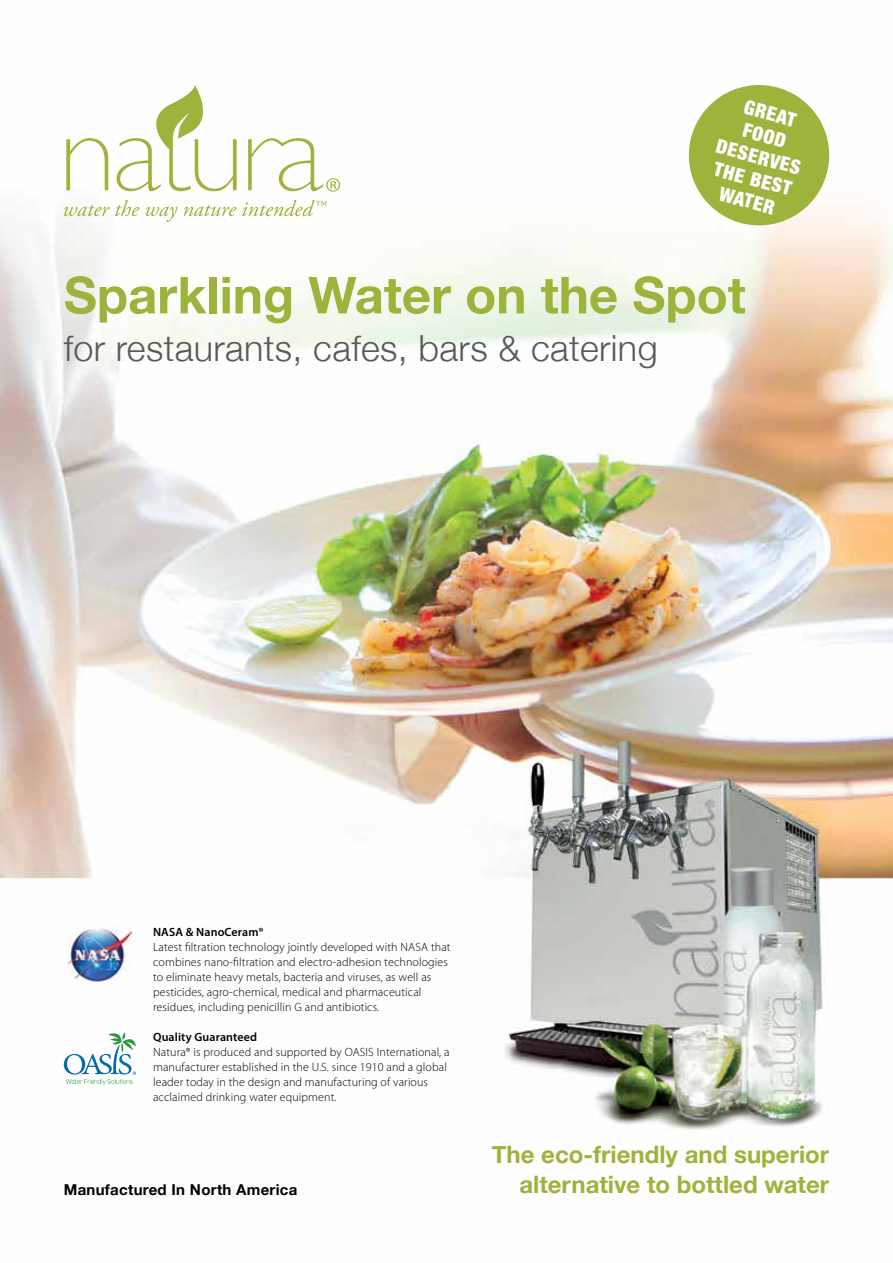
<style>
.page{position:relative;width:893px;height:1263px;background:#fff}
.page>*{position:absolute;margin:0;border:0;box-sizing:border-box;transform-origin:0 0}
.t1{font:700 51px "Helvetica Neue";color:#9cb33c}
.t2{font:300 36px "Helvetica Neue";letter-spacing:.01em;color:#58595b}
.t3{font:700 24px "Helvetica Neue";color:#9cb33c}
.t4{font:900 condensed 19.5px/22.5px "Helvetica Neue";color:#fff;text-align:center}
.t5{font:700 15px "Helvetica Neue";letter-spacing:.02em;color:#000}
.t6{font:300 12px/15px "Myriad Pro";letter-spacing:.01em;color:#000}
.t7{font:600 12px "Myriad Pro";letter-spacing:.01em;color:#000}
</style>
<div class="page">
<img style="left:0;top:85px;width:893px;height:1045px">
<svg style="left:64px;top:85px;width:276px;height:137px"></svg>
<div style="left:689px;top:85px;width:140px;height:140px;background:#9cb33c;border-radius:50%"></div>
<svg style="left:64px;top:1032px;width:72px;height:53px"></svg>
<img style="left:68px;top:928px;width:64px;height:53px">
<h3 class="t4" style="left:731px;top:91px;width:88px;rotate:15deg">Great food deserves the best water</h3>
<h1 class="t1" style="left:64px;top:264px;width:683px">Sparkling Water on the Spot</h1>
<h2 class="t2" style="left:64px;top:327px;width:595px">for restaurants, cafes, bars &amp; catering</h2>
<p class="t7" style="left:153px;top:924px;width:112px">NASA &amp; NanoCeram®</p>
<p class="t6" style="left:153px;top:940px;width:299px">Latest filtration technology jointly developed with NASA that combines nano-filtration and electro-adhesion technologies to eliminate heavy metals, bacteria and viruses, as well as pesticides, agro-chemical, medical and pharmaceutical residues, including penicillin G and antibiotics.</p>
<p class="t7" style="left:153px;top:1029px;width:105px">Quality Guaranteed</p>
<p class="t6" style="left:153px;top:1045px;width:298px">Natura® is produced and supported by OASIS International, a manufacturer established in the U.S. since 1910 and a global leader today in the design and manufacturing of various acclaimed drinking water equipment.</p>
<h3 class="t3" style="left:492px;top:1140px;width:339px">The eco-friendly and superior</h3>
<p class="t5" style="left:64px;top:1180px;width:235px">Manufactured In North America</p>
<h3 class="t3" style="left:519px;top:1170px;width:311px">alternative to bottled water</h3>
</div>
